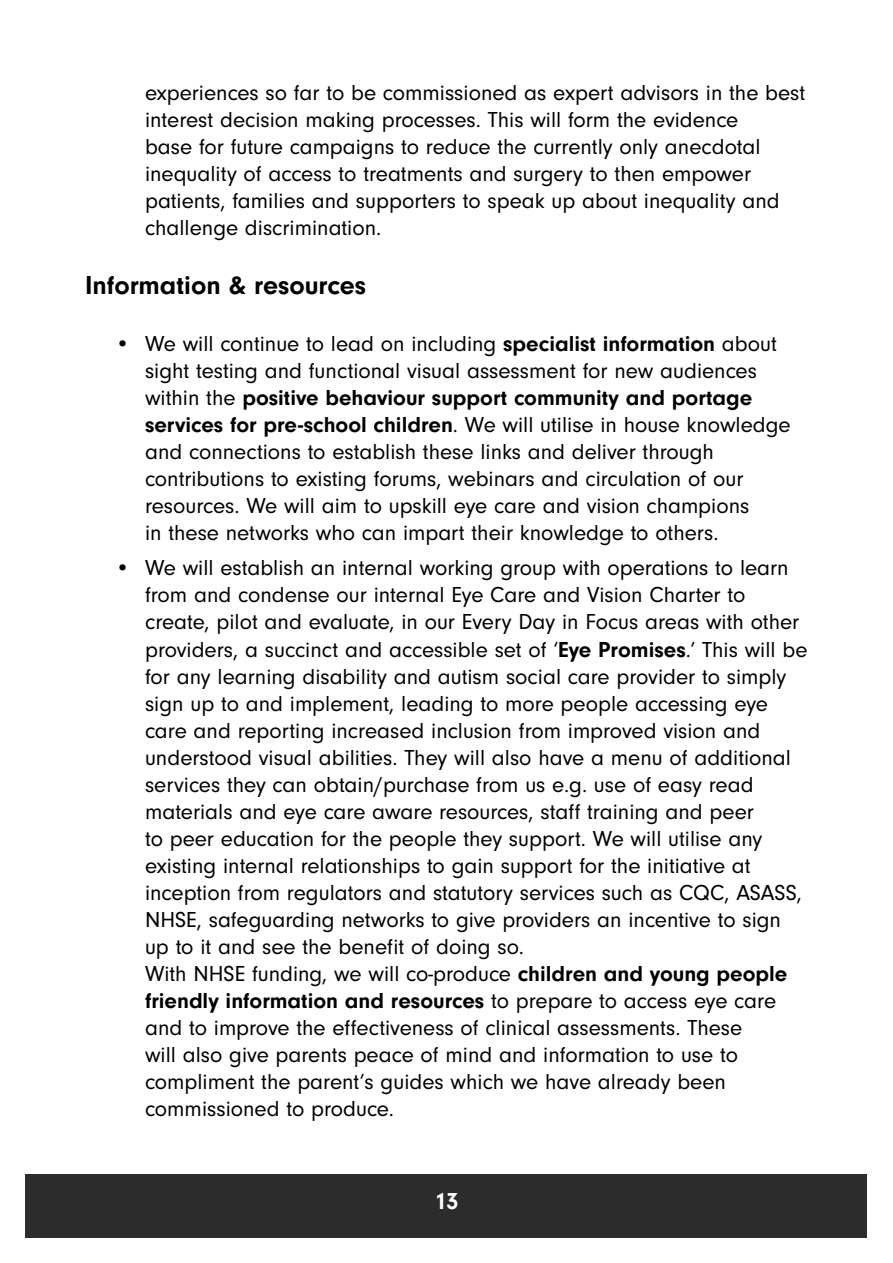
<style>
.page{position:relative;width:893px;height:1263px;background:#fff}
.page>*{position:absolute;margin:0;border:0;box-sizing:border-box;transform-origin:0 0}
.t1{font:700 27px "Neuzeit Gro";color:#000}
.t2{font:700 24px "Neuzeit Gro";color:#fff}
.t3{font:22.5px/27px "Neuzeit Gro";color:#000}
.s1{font-weight:700}
</style>
<div class="page">
<div style="left:26px;top:1174px;width:841px;height:63px;background:#2c2c2c"></div>
<p class="t3" style="left:145px;top:80px;width:662px">experiences so far to be commissioned as expert advisors in the best interest decision making processes. This will form the evidence<br>base for future campaigns to reduce the currently only anecdotal inequality of access to treatments and surgery to then empower patients, families and supporters to speak up about inequality and challenge discrimination.</p>
<h3 class="t1" style="left:85px;top:270px;width:283px">Information &amp; resources</h3>
<p class="t3" style="left:145px;top:330px;width:647px;text-indent:-30px">• We will continue to lead on including <span class="s1">specialist information</span> about sight testing and functional visual assessment for new audiences within the <span class="s1">positive behaviour support community and portage services for pre-school children</span>. We will utilise in house knowledge and connections to establish these links and deliver through contributions to existing forums, webinars and circulation of our resources. We will aim to upskill eye care and vision champions<br>in these networks who can impart their knowledge to others.</p>
<p class="t3" style="left:145px;top:555px;width:664px;text-indent:-30px">• We will establish an internal working group with operations to learn from and condense our internal Eye Care and Vision Charter to create, pilot and evaluate, in our Every Day in Focus areas with other providers, a succinct and accessible set of ‘<span class="s1">Eye Promises</span>.’ This will be for any learning disability and autism social care provider to simply sign up to and implement, leading to more people accessing eye care and reporting increased inclusion from improved vision and understood visual abilities. They will also have a menu of additional services they can obtain/purchase from us e.g. use of easy read materials and eye care aware resources, staff training and peer<br>to peer education for the people they support. We will utilise any existing internal relationships to gain support for the initiative at inception from regulators and statutory services such as CQC, ASASS, NHSE, safeguarding networks to give providers an incentive to sign up to it and see the benefit of doing so.<br>With NHSE funding, we will co-produce <span class="s1">children and young people friendly information and resources</span> to prepare to access eye care and to improve the effectiveness of clinical assessments. These<br>will also give parents peace of mind and information to use to compliment the parent’s guides which we have already been commissioned to produce.</p>
<p class="t2" style="left:434px;top:1188px;width:25px">13</p>
</div>
